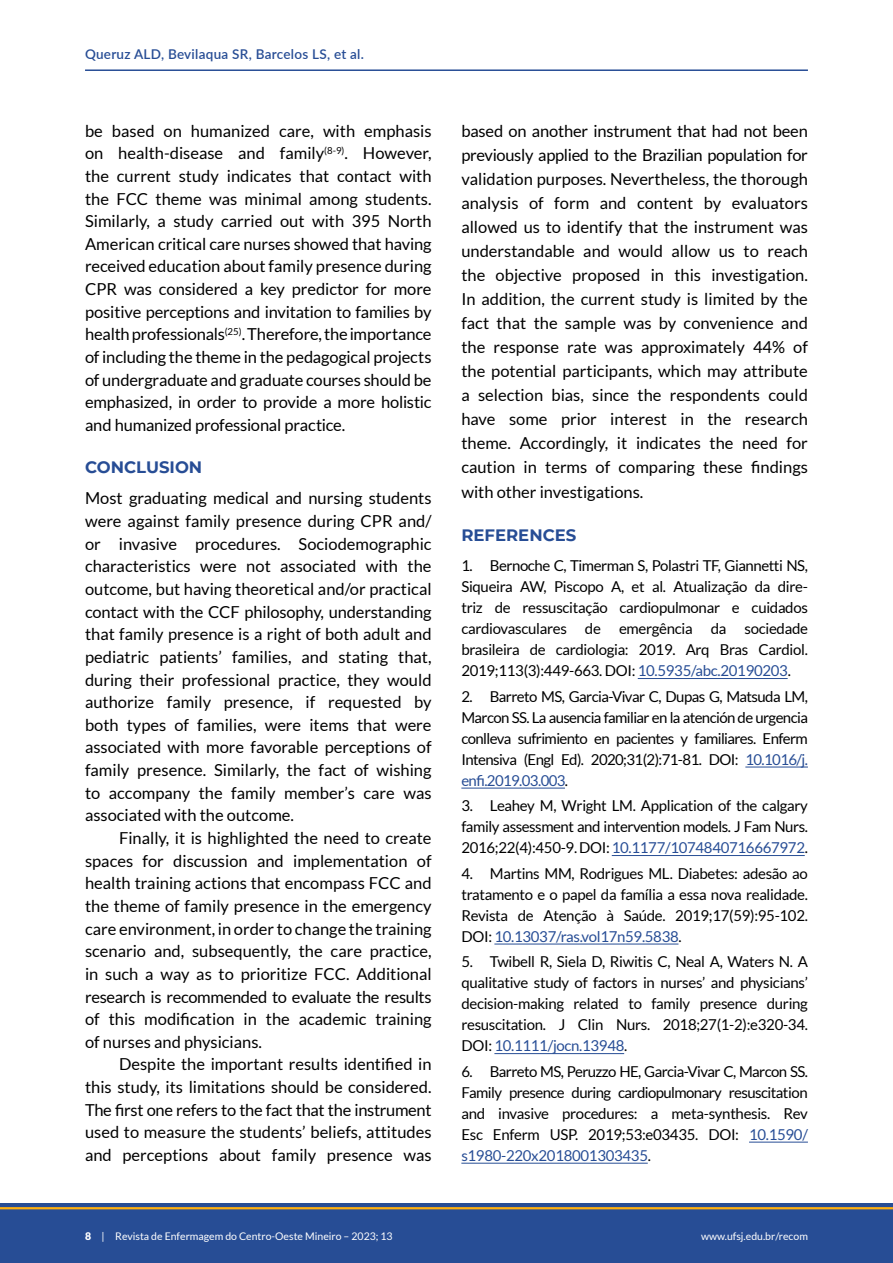
<style>
.page{position:relative;width:893px;height:1263px;background:#fff}
.page>*{position:absolute;margin:0;border:0;box-sizing:border-box;transform-origin:0 0}
.t1{font:16.5px/22.6px "Lato";color:#000;text-align:justify}
.t2{font:700 16.5px "Montserrat";color:#274d95}
.t3{font:15px/21px "Lato";letter-spacing:-.02em;color:#000;text-align:justify}
.t4{font:600 13.5px "Lato";letter-spacing:.02em;color:#274d95}
.t5{font:10.5px "Lato";color:#fff}
.s1{color:#274d95}
.s2{font-weight:900}
</style>
<div class="page">
<div style="left:0;top:1203px;width:893px;height:60px;background:#274d95"></div>
<hr style="left:0;top:1207px;width:893px;height:2px;background:#ffb011">
<hr style="left:85px;top:69px;width:723px;height:2px;background:#274d95">
<hr style="left:638px;top:678px;width:150px;height:1px;background:#274d95">
<hr style="left:745px;top:767px;width:63px;height:1px;background:#274d95">
<hr style="left:461px;top:788px;width:104px;height:1px;background:#274d95">
<hr style="left:612px;top:855px;width:193px;height:1px;background:#274d95">
<hr style="left:494px;top:944px;width:184px;height:1px;background:#274d95">
<hr style="left:494px;top:1053px;width:130px;height:1px;background:#274d95">
<hr style="left:749px;top:1142px;width:59px;height:1px;background:#274d95">
<hr style="left:461px;top:1163px;width:187px;height:1px;background:#274d95">
<p class="t4" style="left:85px;top:44px;width:280px">Queruz ALD, Bevilaqua SR, Barcelos LS, et al.</p>
<p class="t1" style="left:85px;top:119px;width:348px">be based on humanized care, with emphasis on health-disease and family<sup>(8-9)</sup>. However, the current study indicates that contact with the FCC theme was minimal among students.<br>Similarly, a study carried out with 395 North American critical care nurses showed that having received education about family presence during CPR was considered a key predictor for more positive perceptions and invitation to families by health professionals<sup>(25)</sup>. Therefore, the importance of including the theme in the pedagogical projects of undergraduate and graduate courses should be emphasized, in order to provide a more holistic and humanized professional practice.</p>
<p class="t2" style="left:85px;top:455px;width:119px">CONCLUSION</p>
<p class="t1" style="left:85px;top:487px;width:348px">Most graduating medical and nursing students were against family presence during CPR and/ or invasive procedures. Sociodemographic characteristics were not associated with the outcome, but having theoretical and/or practical contact with the CCF philosophy, understanding that family presence is a right of both adult and pediatric patients’ families, and stating that, during their professional practice, they would authorize family presence, if requested by both types of families, were items that were associated with more favorable perceptions of family presence. Similarly, the fact of wishing to accompany the family member’s care was associated with the outcome.</p>
<p class="t1" style="left:85px;top:827px;width:348px;text-indent:34px">Finally, it is highlighted the need to create spaces for discussion and implementation of health training actions that encompass FCC and the theme of family presence in the emergency care environment, in order to change the training scenario and, subsequently, the care practice, in such a way as to prioritize FCC. Additional research is recommended to evaluate the results of this modification in the academic training of nurses and physicians.</p>
<p class="t1" style="left:85px;top:1053px;width:348px;text-indent:34px">Despite the important results identified in this study, its limitations should be considered.<br>The first one refers to the fact that the instrument used to measure the students’ beliefs, attitudes and perceptions about family presence was</p>
<p class="t1" style="left:461px;top:119px;width:348px;line-height:24px">based on another instrument that had not been previously applied to the Brazilian population for validation purposes. Nevertheless, the thorough analysis of form and content by evaluators allowed us to identify that the instrument was understandable and would allow us to reach the objective proposed in this investigation.<br>In addition, the current study is limited by the fact that the sample was by convenience and the response rate was approximately 44% of the potential participants, which may attribute a selection bias, since the respondents could have some prior interest in the research theme. Accordingly, it indicates the need for caution in terms of comparing these findings with other investigations.</p>
<p class="t2" style="left:461px;top:524px;width:117px">REFERENCES</p>
<p class="t3" style="left:461px;top:555px;width:348px">1. Bernoche C, Timerman S, Polastri TF, Giannetti NS, Siqueira AW, Piscopo A, et al. Atualização da dire&shy;triz de ressuscitação cardiopulmonar e cuidados cardiovasculares de emergência da sociedade brasileira de cardiologia: 2019. Arq Bras Cardiol.<br>2019;113(3):449-663. DOI: <span class="s1">10.5935/abc.20190203</span>.</p>
<p class="t3" style="left:461px;top:685px;width:348px">2. Barreto MS, Garcia-Vivar C, Dupas G, Matsuda LM, Marcon SS. La ausencia familiar en la atención de urgencia conlleva sufrimiento en pacientes y familiares. Enferm Intensiva (Engl Ed). 2020;31(2):71-81. DOI: <span class="s1">10.1016/j. enfi.2019.03.003</span>.</p>
<p class="t3" style="left:461px;top:795px;width:348px">3. Leahey M, Wright LM. Application of the calgary family assessment and intervention models. J Fam Nurs.<br>2016;22(4):450-9. DOI: <span class="s1">10.1177/1074840716667972</span>.</p>
<p class="t3" style="left:461px;top:862px;width:348px">4. Martins MM, Rodrigues ML. Diabetes: adesão ao tratamento e o papel da família a essa nova realidade.<br>Revista de Atenção à Saúde. 2019;17(59):95-102.<br>DOI: <span class="s1">10.13037/ras.vol17n59.5838</span>.</p>
<p class="t3" style="left:461px;top:951px;width:348px">5. Twibell R, Siela D, Riwitis C, Neal A, Waters N. A qualitative study of factors in nurses’ and physicians’ decision-making related to family presence during resuscitation. J Clin Nurs. 2018;27(1-2):e320-34.<br>DOI: <span class="s1">10.1111/jocn.13948</span>.</p>
<p class="t3" style="left:461px;top:1061px;width:348px">6. Barreto MS, Peruzzo HE, Garcia-Vivar C, Marcon SS.<br>Family presence during cardiopulmonary resuscitation and invasive procedures: a meta-synthesis. Rev Esc Enferm USP. 2019;53:e03435. DOI: <span class="s1">10.1590/ s1980-220x2018001303435</span>.</p>
<p class="t5" style="left:85px;top:1230px;width:309px"><span class="s2">8</span> | Revista de Enfermagem do Centro-Oeste Mineiro – 2023; 13</p>
<p class="t5" style="left:701px;top:1230px;width:108px">www.ufsj.edu.br/recom</p>
</div>
